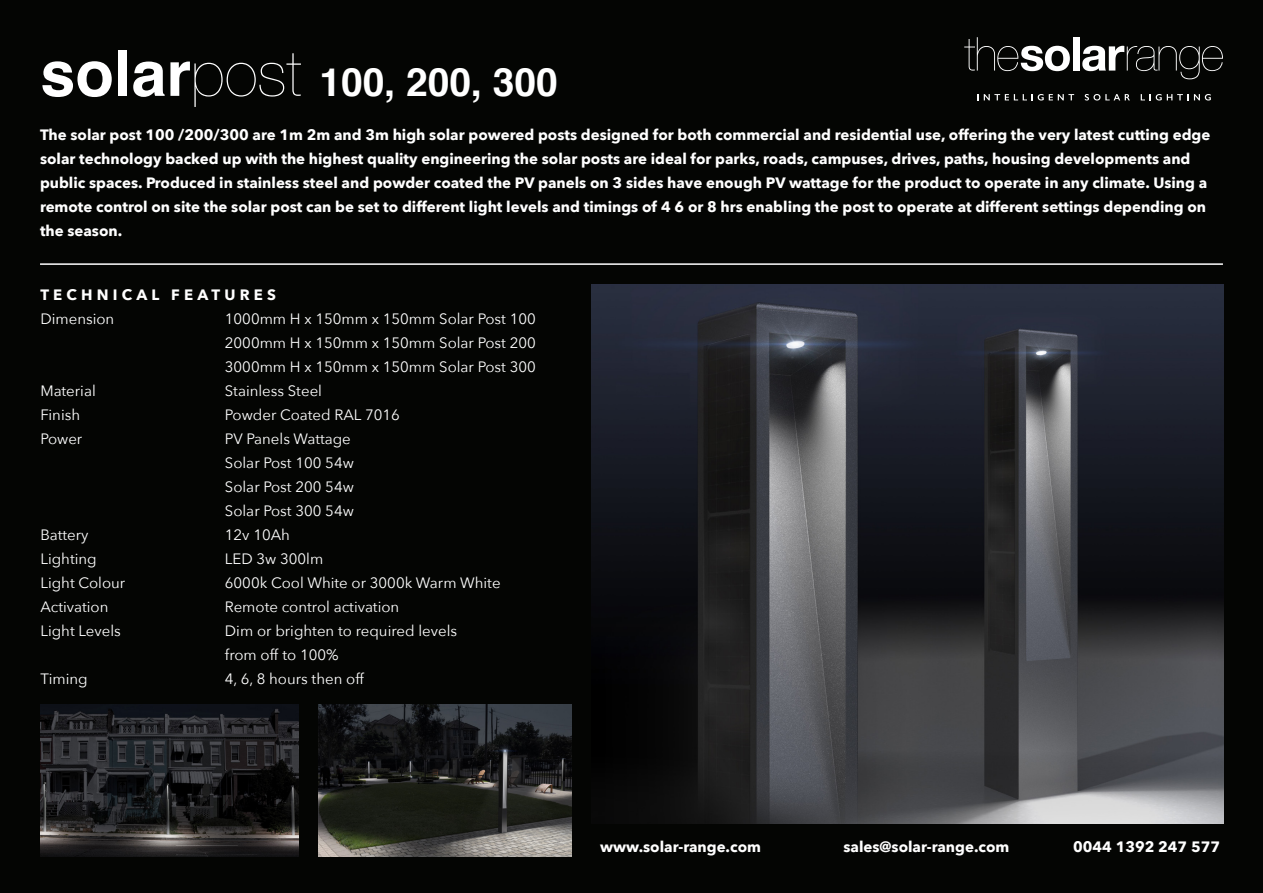
<style>
.page{position:relative;width:1263px;height:893px;background:#040503}
.page>*{position:absolute;margin:0;border:0;box-sizing:border-box;transform-origin:0 0}
.t1{font:700 39px "Helvetica";color:#fff}
.t2{font:700 15px/24px "Avenir Next";color:#fff}
.t3{font:15px "Avenir Next";color:#fff}
.t4{font:700 15px "Avenir Next";letter-spacing:.28em;color:#fff}
.s1{font-size:63px}
.s2{font-family:"Helvetica Neue";font-weight:200;font-size:63px}
</style>
<div class="page">
<svg style="left:964px;top:37px;width:106px;height:34px"></svg>
<div style="left:1073px;top:37px;width:6px;height:34px;background:#fff"></div>
<svg style="left:1082px;top:46px;width:141px;height:33px"></svg>
<svg style="left:984px;top:94px;width:90px;height:7px"></svg>
<svg style="left:1085px;top:94px;width:45px;height:7px"></svg>
<svg style="left:1141px;top:94px;width:70px;height:7px"></svg>
<hr style="left:40px;top:263px;width:1183px;height:2px;background:#fff">
<img style="left:592px;top:285px;width:631px;height:538px">
<img style="left:40px;top:705px;width:259px;height:152px">
<img style="left:319px;top:705px;width:253px;height:152px">
<p class="t1" style="left:40px;top:51px;width:519px"><span class="s1">solar</span><span class="s2">post</span> 100, 200, 300</p>
<p class="t2" style="left:40px;top:123px;width:1172px">The solar post 100 /200/300 are 1m 2m and 3m high solar powered posts designed for both commercial and residential use, offering the very latest cutting edge solar technology backed up with the highest quality engineering the solar posts are ideal for parks, roads, campuses, drives, paths, housing developments and public spaces. Produced in stainless steel and powder coated the PV panels on 3 sides have enough PV wattage for the product to operate in any climate. Using a remote control on site the solar post can be set to different light levels and timings of 4 6 or 8 hrs enabling the post to operate at different settings depending on the season.</p>
<p class="t4" style="left:40px;top:282px;width:237px">TECHNICAL FEATURES</p>
<p class="t3" style="left:40px;top:306px;width:75px">Dimension</p>
<p class="t3" style="left:225px;top:306px;width:312px">1000mm H x 150mm x 150mm Solar Post 100</p>
<p class="t3" style="left:225px;top:330px;width:312px">2000mm H x 150mm x 150mm Solar Post 200</p>
<p class="t3" style="left:225px;top:354px;width:312px">3000mm H x 150mm x 150mm Solar Post 300</p>
<p class="t3" style="left:40px;top:378px;width:57px">Material</p>
<p class="t3" style="left:225px;top:378px;width:99px">Stainless Steel</p>
<p class="t3" style="left:40px;top:402px;width:41px">Finish</p>
<p class="t3" style="left:225px;top:402px;width:176px">Powder Coated RAL 7016</p>
<p class="t3" style="left:40px;top:426px;width:43px">Power</p>
<p class="t3" style="left:225px;top:426px;width:127px">PV Panels Wattage</p>
<p class="t3" style="left:225px;top:450px;width:130px">Solar Post 100 54w</p>
<p class="t3" style="left:225px;top:474px;width:130px">Solar Post 200 54w</p>
<p class="t3" style="left:225px;top:498px;width:130px">Solar Post 300 54w</p>
<p class="t3" style="left:40px;top:522px;width:50px">Battery</p>
<p class="t3" style="left:225px;top:522px;width:67px">12v 10Ah</p>
<p class="t3" style="left:40px;top:546px;width:58px">Lighting</p>
<p class="t3" style="left:225px;top:546px;width:100px">LED 3w 300lm</p>
<p class="t3" style="left:40px;top:570px;width:86px">Light Colour</p>
<p class="t3" style="left:225px;top:570px;width:277px">6000k Cool White or 3000k Warm White</p>
<p class="t3" style="left:40px;top:594px;width:70px">Activation</p>
<p class="t3" style="left:225px;top:594px;width:176px">Remote control activation</p>
<p class="t3" style="left:40px;top:618px;width:82px">Light Levels</p>
<p class="t3" style="left:225px;top:618px;width:234px">Dim or brighten to required levels</p>
<p class="t3" style="left:225px;top:642px;width:115px">from off to 100%</p>
<p class="t3" style="left:40px;top:666px;width:49px">Timing</p>
<p class="t3" style="left:225px;top:666px;width:140px">4, 6, 8 hours then off</p>
<p class="t2" style="left:600px;top:834px;width:162px">www.solar-range.com</p>
<p class="t2" style="left:843px;top:834px;width:167px">sales@solar-range.com</p>
<p class="t2" style="left:1073px;top:834px;width:148px">0044 1392 247 577</p>
</div>
